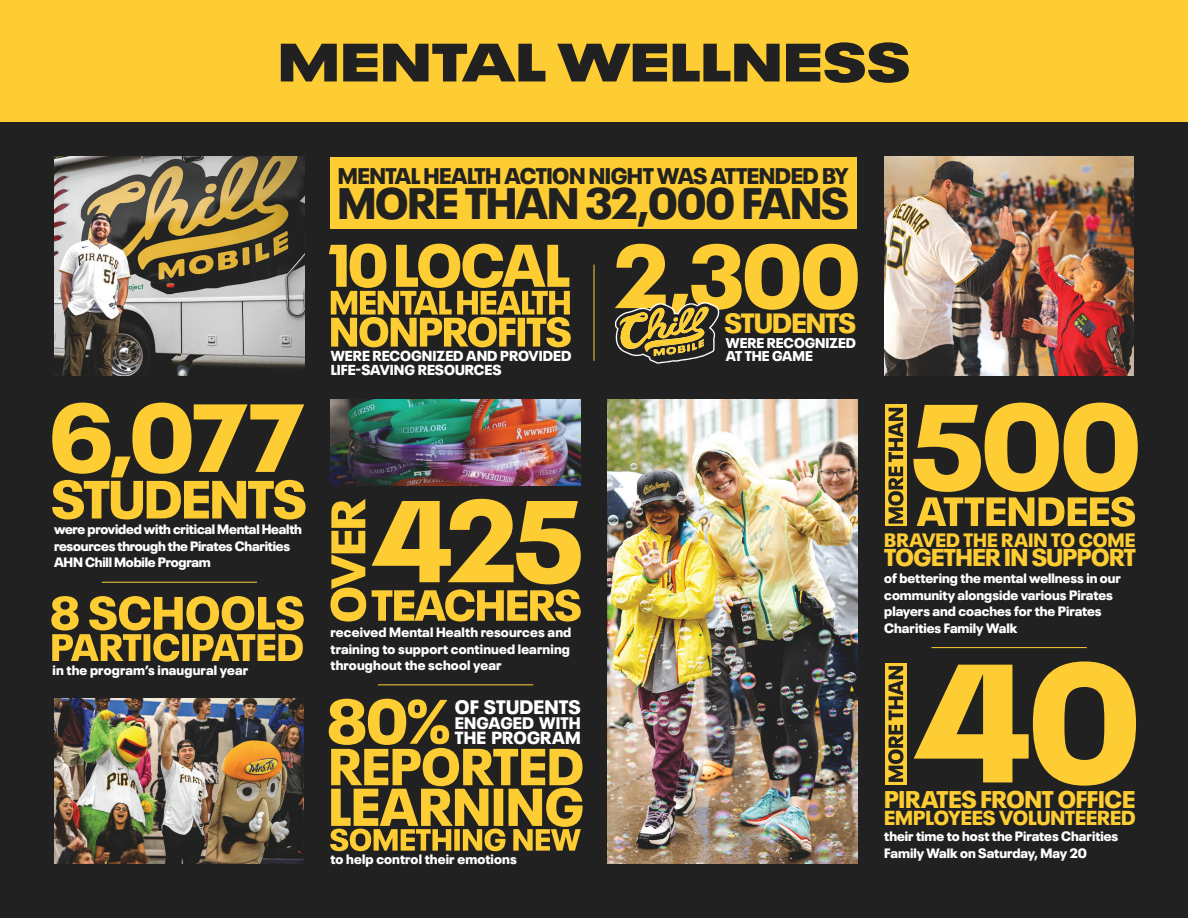
<style>
.page{position:relative;width:1188px;height:918px;background:#212121}
.page>*{position:absolute;margin:0;border:0;box-sizing:border-box;transform-origin:0 0}
.t1{font:900 expanded 53.55px "Neue Plak";color:#212121}
.t2{font:900 43.65px "Neue Plak";letter-spacing:-.025em;color:#212121}
.t3{font:900 27.6px "Neue Plak";letter-spacing:-.025em;color:#fecd33}
.t4{font:900 24.15px "Neue Plak";letter-spacing:-.02em;color:#fecd33}
.t5{font:900 24px "Neue Plak";letter-spacing:-.01em;color:#fecd33}
.t6{font:900 22.5px "Neue Plak";letter-spacing:-.02em;color:#212121}
.t7{font:900 20.1px "Neue Plak";color:#fecd33}
.t8{font:900 19.35px "Neue Plak";letter-spacing:.01em;color:#fff}
.t9{font:900 19.2px "Neue Plak";color:#fecd33}
.t10{font:900 17.55px "Neue Plak";letter-spacing:.01em;color:#fff}
.t11{font:900 16.65px "Neue Plak";letter-spacing:.01em;color:#fff}
.t12{font:900 14.4px/13.6px "Neue Plak";color:#fff}
.t13{font:900 14.1px/13.4px "Neue Plak";color:#fff}
.t14{font:900 13.5px/16.5px "Neue Plak";color:#fff}
</style>
<div class="page">
<svg style="left:913px;top:403px;width:225px;height:124px"></svg>
<div style="left:885px;top:405px;width:22px;height:121px;background:#fecd33"></div>
<svg style="left:888px;top:408px;width:15px;height:116px"></svg>
<svg style="left:914px;top:661px;width:222px;height:125px"></svg>
<div style="left:885px;top:663px;width:22px;height:121px;background:#fecd33"></div>
<svg style="left:888px;top:666px;width:15px;height:116px"></svg>
<div style="left:0;top:0;width:1188px;height:122px;background:#fecd33"></div>
<svg style="left:52px;top:403px;width:254px;height:117px"></svg>
<svg style="left:330px;top:499px;width:36px;height:123px"></svg>
<svg style="left:372px;top:499px;width:209px;height:123px"></svg>
<svg style="left:51px;top:596px;width:253px;height:66px"></svg>
<div style="left:331px;top:157px;width:526px;height:71px;background:#fecd33"></div>
<svg style="left:615px;top:244px;width:243px;height:120px"></svg>
<svg style="left:329px;top:244px;width:242px;height:103px"></svg>
<hr style="left:594px;top:265px;width:1px;height:96px;background:#fecd33">
<img style="left:884px;top:157px;width:250px;height:219px">
<img style="left:608px;top:399px;width:250px;height:465px">
<img style="left:54px;top:699px;width:250px;height:165px">
<img style="left:331px;top:399px;width:249px;height:86px">
<img style="left:55px;top:157px;width:249px;height:219px">
<hr style="left:932px;top:647px;width:155px;height:1px;background:#fecd33">
<hr style="left:378px;top:684px;width:155px;height:1px;background:#fecd33">
<hr style="left:102px;top:582px;width:155px;height:1px;background:#fecd33">
<svg style="left:329px;top:699px;width:254px;height:152px"></svg>
<h1 class="t1" style="left:278px;top:16px;width:634px">MENTAL WELLNESS</h1>
<h3 class="t6" style="left:338px;top:157px;width:512px">MENTAL HEALTH ACTION NIGHT WAS ATTENDED BY</h3>
<h2 class="t2" style="left:337px;top:168px;width:513px">MORE THAN 32,000 FANS</h2>
<p class="t12" style="left:331px;top:348px;width:242px">WERE RECOGNIZED AND PROVIDED<br>LIFE-SAVING RESOURCES</p>
<p class="t14" style="left:54px;top:520px;width:250px">were provided with critical Mental Health resources through the Pirates Charities<br>AHN Chill Mobile Program</p>
<p class="t14" style="left:53px;top:661px;width:197px">in the program’s inaugural year</p>
<p class="t14" style="left:330px;top:622px;width:242px;text-align:justify">received Mental Health resources and training to support continued learning throughout the school year</p>
<h3 class="t8" style="left:455px;top:691px;width:127px">OF STUDENTS</h3>
<p class="t11" style="left:455px;top:709px;width:127px">ENGAGED WITH</p>
<p class="t10" style="left:455px;top:723px;width:127px">THE PROGRAM</p>
<p class="t14" style="left:330px;top:849px;width:188px">to help control their emotions</p>
<h3 class="t3" style="left:724px;top:301px;width:133px">STUDENTS</h3>
<p class="t13" style="left:726px;top:334px;width:132px">WERE RECOGNIZED<br>AT THE GAME</p>
<h3 class="t9" style="left:884px;top:524px;width:253px">BRAVED THE RAIN TO COME</h3>
<h3 class="t4" style="left:884px;top:538px;width:253px">TOGETHER IN SUPPORT</h3>
<p class="t14" style="left:884px;top:569px;width:238px">of bettering the mental wellness in our community alongside various Pirates players and coaches for the Pirates Charities Family Walk</p>
<h3 class="t5" style="left:884px;top:780px;width:252px">PIRATES FRONT OFFICE</h3>
<h3 class="t7" style="left:884px;top:802px;width:253px">EMPLOYEES VOLUNTEERED</h3>
<p class="t14" style="left:884px;top:826px;width:236px">their time to host the Pirates Charities<br>Family Walk on Saturday, May 20</p>
</div>
